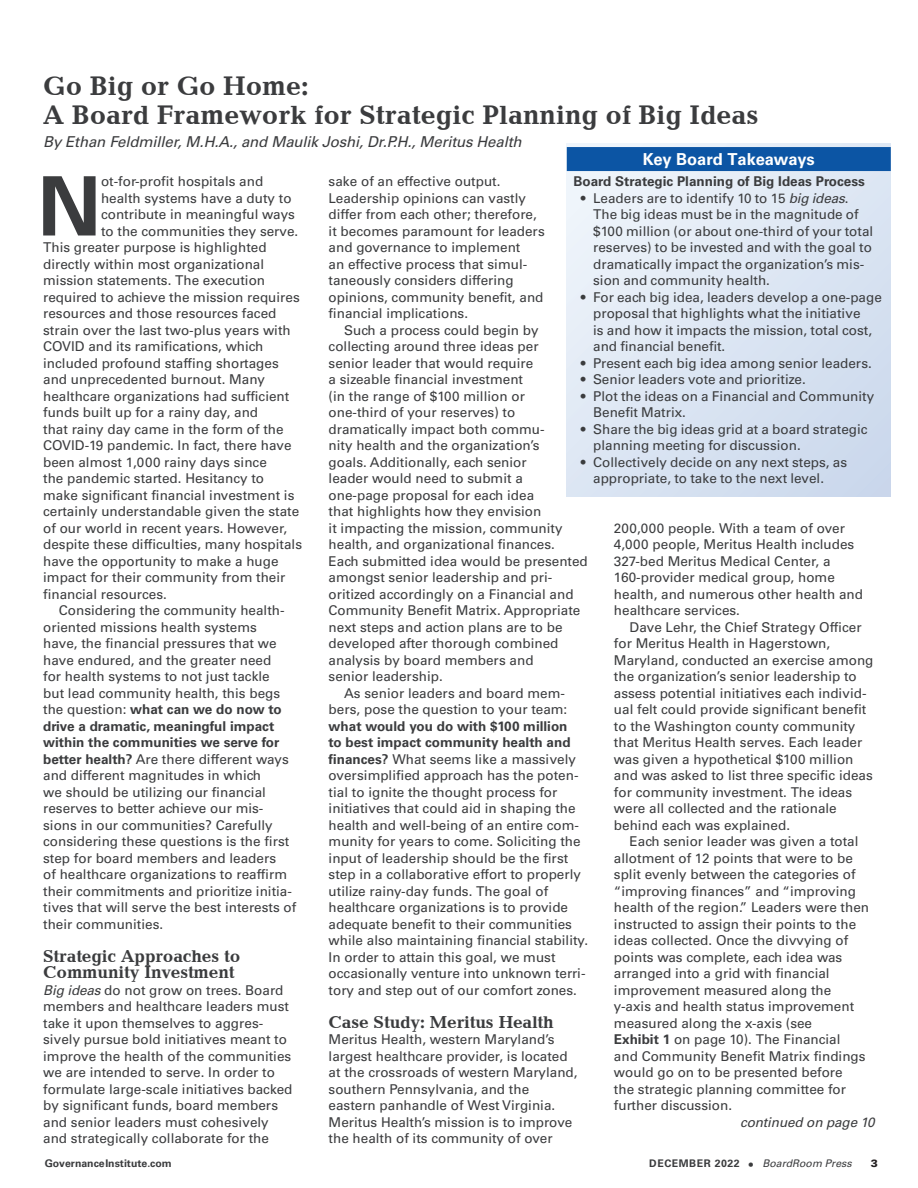
<style>
.page{position:relative;width:918px;height:1188px;background:#fff}
.page>*{position:absolute;margin:0;border:0;box-sizing:border-box;transform-origin:0 0}
.firstParagraph{font:700 81.9px "Univers LT Std";color:#3b3c3e}
.t1{font:700 27px/28.5px "Candida LT";color:#3b3c3e}
.t2{font:700 17.4px/16.5px "Candida LT";letter-spacing:-.01em;color:#3b3c3e}
.Key_Board_Takeaways{font:700 16.5px "Univers LT Std";letter-spacing:-.005em;color:#fff}
.Byline{font:italic 15px "Univers LT Std";letter-spacing:-.01em;color:#3b3c3e}
.body{font:13.5px/16.5px "Univers LT Std";color:#3b3c3e}
.body-no-indent{font:13.5px/16.5px "Univers LT Std";color:#3b3c3e}
.firstParagraph-2{font:13.5px "Univers LT Std";color:#3b3c3e}
.body-no-indent-2{font:700 13.5px "Univers LT Std";color:#3b3c3e}
.continued{font:italic 13.5px "Univers LT Std";letter-spacing:-.01em;color:#3b3c3e}
.t3{font:italic 10.5px "Univers LT Std";color:#3b3c3e}
.t4{font:700 10.5px "Univers LT Std";color:#3b3c3e}
.t5{font:900 10.5px "Univers LT Std";color:#231f20}
.s1{font-style:italic}
.s2{font-weight:700}
.s3{font-weight:700;font-style:normal}
.s4{font-style:normal;font-size:12px}
</style>
<div class="page">
<div style="left:567px;top:143px;width:324px;height:353px;background:linear-gradient(to right,#e7eef7,#d2deef)"></div>
<div style="left:567px;top:147px;width:324px;height:24px;background:#0c55a4"></div>
<h1 class="t1" style="left:43px;top:72px;width:717px">Go Big or Go Home:<br>A Board Framework for Strategic Planning of Big Ideas</h1>
<p class="Byline" style="left:43px;top:133px;width:480px">By Ethan Feldmiller, M.H.A., and Maulik Joshi, Dr.P.H., Meritus Health</p>
<p class="firstParagraph" style="left:37px;top:159px;width:65px">N</p>
<p class="firstParagraph-2" style="left:101px;top:173px;width:164px">ot-for-profit hospitals and</p>
<p class="Key_Board_Takeaways" style="left:643px;top:149px;width:173px">Key Board Takeaways</p>
<p class="body-no-indent-2" style="left:574px;top:173px;width:293px">Board Strategic Planning of Big Ideas Process</p>
<p class="body" style="left:593px;top:190px;width:282px;text-indent:-12px">• Leaders are to identify 10 to 15 <span class="s1">big ideas</span>.<br>The big ideas must be in the magnitude of $100 million (or about one-third of your total reserves) to be invested and with the goal to dramatically impact the organization’s mis&shy;sion and community health.</p>
<p class="body" style="left:593px;top:289px;width:290px;text-indent:-12px">• For each big idea, leaders develop a one-page proposal that highlights what the initiative<br>is and how it impacts the mission, total cost, and financial benefit.</p>
<p class="body" style="left:581px;top:355px;width:293px">• Present each big idea among senior leaders.</p>
<p class="body" style="left:581px;top:371px;width:226px">• Senior leaders vote and prioritize.</p>
<p class="body" style="left:593px;top:388px;width:283px;text-indent:-12px">• Plot the ideas on a Financial and Community<br>Benefit Matrix.</p>
<p class="body" style="left:593px;top:421px;width:276px;text-indent:-12px">• Share the big ideas grid at a board strategic planning meeting for discussion.</p>
<p class="body" style="left:593px;top:454px;width:255px;text-indent:-12px">• Collectively decide on any next steps, as appropriate, to take to the next level.</p>
<p class="body-no-indent" style="left:329px;top:173px;width:218px">sake of an effective output.<br>Leadership opinions can vastly differ from each other; therefore, it becomes paramount for leaders and governance to implement<br>an effective process that simul&shy;taneously considers differing opinions, community benefit, and financial implications.</p>
<p class="body" style="left:329px;top:322px;width:261px;text-indent:16px">Such a process could begin by collecting around three ideas per<br>senior leader that would require<br>a sizeable financial investment<br>(in the range of $100 million or<br>one-third of your reserves) to dramatically impact both commu-<br>nity health and the organization’s<br>goals. Additionally, each senior<br>leader would need to submit a<br>one-page proposal for each idea<br>that highlights how they envision<br>it impacting the mission, community health, and organizational finances.<br>Each submitted idea would be presented amongst senior leadership and pri&shy;oritized accordingly on a Financial and Community Benefit Matrix. Appropriate next steps and action plans are to be developed after thorough combined analysis by board members and<br>senior leadership.</p>
<p class="body" style="left:329px;top:685px;width:261px;text-indent:16px">As senior leaders and board mem&shy;bers, pose the question to your team: <span class="s2">what would you do with $100 million<br>to best impact community health and finances?</span> What seems like a massively oversimplified approach has the poten&shy;tial to ignite the thought process for initiatives that could aid in shaping the health and well-being of an entire com&shy;munity for years to come. Soliciting the input of leadership should be the first step in a collaborative effort to properly utilize rainy-day funds. The goal of healthcare organizations is to provide adequate benefit to their communities while also maintaining financial stability.<br>In order to attain this goal, we must occasionally venture into unknown terri&shy;tory and step out of our comfort zones.</p>
<h2 class="t2" style="left:329px;top:1013px;width:227px">Case Study: Meritus Health</h2>
<p class="body-no-indent" style="left:329px;top:1031px;width:251px">Meritus Health, western Maryland’s largest healthcare provider, is located at the crossroads of western Maryland, southern Pennsylvania, and the eastern panhandle of West Virginia.<br>Meritus Health’s mission is to improve the health of its community of over</p>
<p class="firstParagraph-2" style="left:101px;top:190px;width:192px">health systems have a duty to</p>
<p class="firstParagraph-2" style="left:101px;top:206px;width:195px">contribute in meaningful ways</p>
<p class="firstParagraph-2" style="left:101px;top:223px;width:199px">to the communities they serve.</p>
<p class="firstParagraph-2" style="left:43px;top:239px;width:225px">This greater purpose is highlighted</p>
<p class="firstParagraph-2" style="left:43px;top:256px;width:222px">directly within most organizational</p>
<p class="firstParagraph-2" style="left:43px;top:272px;width:224px">mission statements. The execution</p>
<p class="firstParagraph-2" style="left:43px;top:289px;width:258px">required to achieve the mission requires</p>
<p class="firstParagraph-2" style="left:43px;top:305px;width:235px">resources and those resources faced</p>
<p class="firstParagraph-2" style="left:43px;top:322px;width:249px">strain over the last two-plus years with</p>
<p class="firstParagraph-2" style="left:43px;top:338px;width:222px">COVID and its ramifications, which</p>
<p class="firstParagraph-2" style="left:43px;top:355px;width:237px">included profound staffing shortages</p>
<p class="firstParagraph-2" style="left:43px;top:371px;width:223px">and unprecedented burnout. Many</p>
<p class="firstParagraph-2" style="left:43px;top:388px;width:248px">healthcare organizations had sufficient</p>
<p class="firstParagraph-2" style="left:43px;top:404px;width:217px">funds built up for a rainy day, and</p>
<p class="firstParagraph-2" style="left:43px;top:421px;width:242px">that rainy day came in the form of the</p>
<p class="firstParagraph-2" style="left:43px;top:437px;width:250px">COVID-19 pandemic. In fact, there have</p>
<p class="firstParagraph-2" style="left:43px;top:454px;width:225px">been almost 1,000 rainy days since</p>
<p class="firstParagraph-2" style="left:43px;top:470px;width:222px">the pandemic started. Hesitancy to</p>
<p class="firstParagraph-2" style="left:43px;top:487px;width:253px">make significant financial investment is</p>
<p class="firstParagraph-2" style="left:43px;top:503px;width:258px">certainly understandable given the state</p>
<p class="firstParagraph-2" style="left:43px;top:520px;width:246px">of our world in recent years. However,</p>
<p class="firstParagraph-2" style="left:43px;top:536px;width:260px">despite these difficulties, many hospitals</p>
<p class="firstParagraph-2" style="left:43px;top:553px;width:237px">have the opportunity to make a huge</p>
<p class="firstParagraph-2" style="left:43px;top:569px;width:244px">impact for their community from their</p>
<p class="firstParagraph-2" style="left:43px;top:586px;width:125px">financial resources.</p>
<p class="body" style="left:43px;top:602px;width:255px;text-indent:16px">Considering the community health&shy;oriented missions health systems<br>have, the financial pressures that we have endured, and the greater need<br>for health systems to not just tackle<br>but lead community health, this begs the question: <span class="s2">what can we do now to drive a dramatic, meaningful impact within the communities we serve for better health?</span> Are there different ways and different magnitudes in which<br>we should be utilizing our financial reserves to better achieve our mis&shy;sions in our communities? Carefully considering these questions is the first step for board members and leaders<br>of healthcare organizations to reaffirm their commitments and prioritize initia&shy;tives that will serve the best interests of their communities.</p>
<h2 class="t2" style="left:43px;top:947px;width:199px">Strategic Approaches to<br>Community Investment</h2>
<p class="body-no-indent" style="left:43px;top:982px;width:251px"><span class="s1">Big ideas</span> do not grow on trees. Board members and healthcare leaders must take it upon themselves to aggres&shy;sively pursue bold initiatives meant to improve the health of the communities we are intended to serve. In order to formulate large-scale initiatives backed by significant funds, board members and senior leaders must cohesively and strategically collaborate for the</p>
<p class="body-no-indent" style="left:614px;top:520px;width:251px">200,000 people. With a team of over 4,000 people, Meritus Health includes 327-bed Meritus Medical Center, a 160-provider medical group, home health, and numerous other health and healthcare services.</p>
<p class="body" style="left:614px;top:619px;width:261px;text-indent:16px">Dave Lehr, the Chief Strategy Officer for Meritus Health in Hagerstown, Maryland, conducted an exercise among the organization’s senior leadership to assess potential initiatives each individ&shy;ual felt could provide significant benefit to the Washington county community that Meritus Health serves. Each leader was given a hypothetical $100 million and was asked to list three specific ideas for community investment. The ideas were all collected and the rationale behind each was explained.</p>
<p class="body" style="left:614px;top:833px;width:257px;text-indent:16px">Each senior leader was given a total allotment of 12 points that were to be split evenly between the categories of “improving finances” and “improving health of the region.” Leaders were then instructed to assign their points to the ideas collected. Once the divvying of points was complete, each idea was arranged into a grid with financial improvement measured along the y-axis and health status improvement measured along the x-axis (see<br><span class="s2">Exhibit 1</span> on page 10). The Financial<br>and Community Benefit Matrix findings would go on to be presented before<br>the strategic planning committee for further discussion.</p>
<p class="continued" style="left:740px;top:1114px;width:136px">continued on page 10</p>
<p class="t4" style="left:45px;top:1157px;width:129px">GovernanceInstitute.com</p>
<p class="t3" style="left:649px;top:1157px;width:204px"><span class="s3">DECEMBER 2022</span> <span class="s4">•</span> BoardRoom Press</p>
<p class="t5" style="left:871px;top:1157px;width:9px">3</p>
</div>
